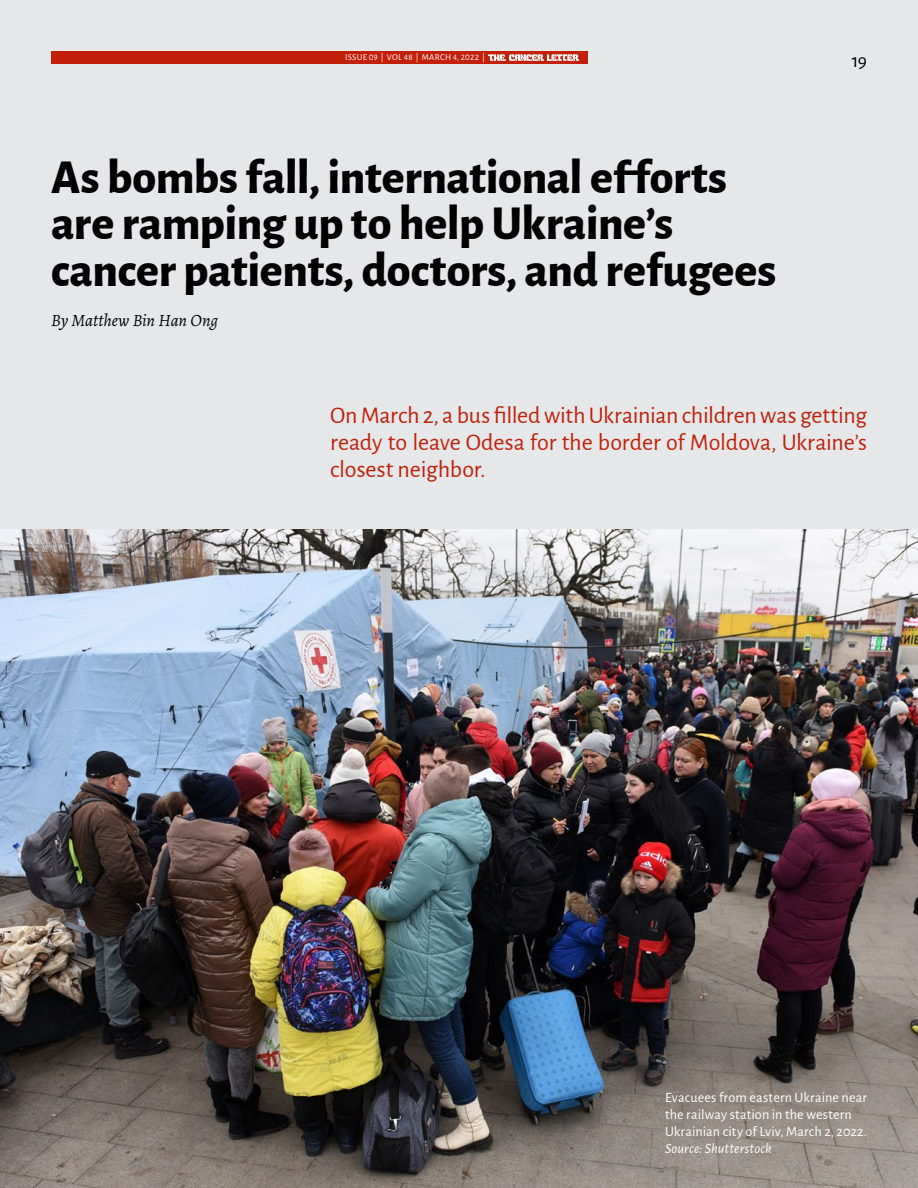
<style>
.page{position:relative;width:918px;height:1188px;background:#e6e7e8}
.page>*{position:absolute;margin:0;border:0;box-sizing:border-box;transform-origin:0 0}
.Headline__Main_Artic{font:800 48px/46.5px "Alegreya Sans";letter-spacing:-.005em;color:#000}
.Article_Intro{font:24px/26.7px "Alegreya Sans";letter-spacing:-.005em;color:#c2200b;text-align:justify}
.t1{font:19.5px "Alegreya Sans";color:#000}
.t2{font:italic 17.25px "Alegreya";letter-spacing:-.01em;color:#000}
.t3{font:14.25px/17.1px "Alegreya Sans";letter-spacing:.01em;color:#fff}
.Photo_Credit{font:italic 14.25px "Alegreya Sans";letter-spacing:.01em;color:#fff}
.t4{font:9px "Alegreya Sans";letter-spacing:.03em;color:#fff}
</style>
<div class="page">
<div style="left:51px;top:51px;width:537px;height:13px;background:#c2200b"></div>
<svg style="left:488px;top:54px;width:91px;height:7px"></svg>
<img style="left:0;top:530px;width:918px;height:658px">
<p class="t4" style="left:345px;top:51px;width:141px">ISSUE 09 | VOL 48 | MARCH 4, 2022 |</p>
<p class="Headline__Main_Artic" style="left:51px;top:150px;width:727px">As bombs fall, international efforts are ramping up to help Ukraine’s cancer patients, doctors, and refugees</p>
<p class="t2" style="left:51px;top:309px;width:169px">By Matthew Bin Han Ong</p>
<p class="t1" style="left:852px;top:47px;width:17px">19</p>
<p class="Article_Intro" style="left:330px;top:401px;width:538px">On March 2, a bus filled with Ukrainian children was getting ready to leave Odesa for the border of Moldova, Ukraine’s closest neighbor.</p>
<p class="t3" style="left:665px;top:1088px;width:203px">Evacuees from eastern Ukraine near the railway station in the western<br>Ukrainian city of Lviv, March 2, 2022.</p>
<p class="Photo_Credit" style="left:665px;top:1139px;width:108px">Source: Shutterstock</p>
</div>
